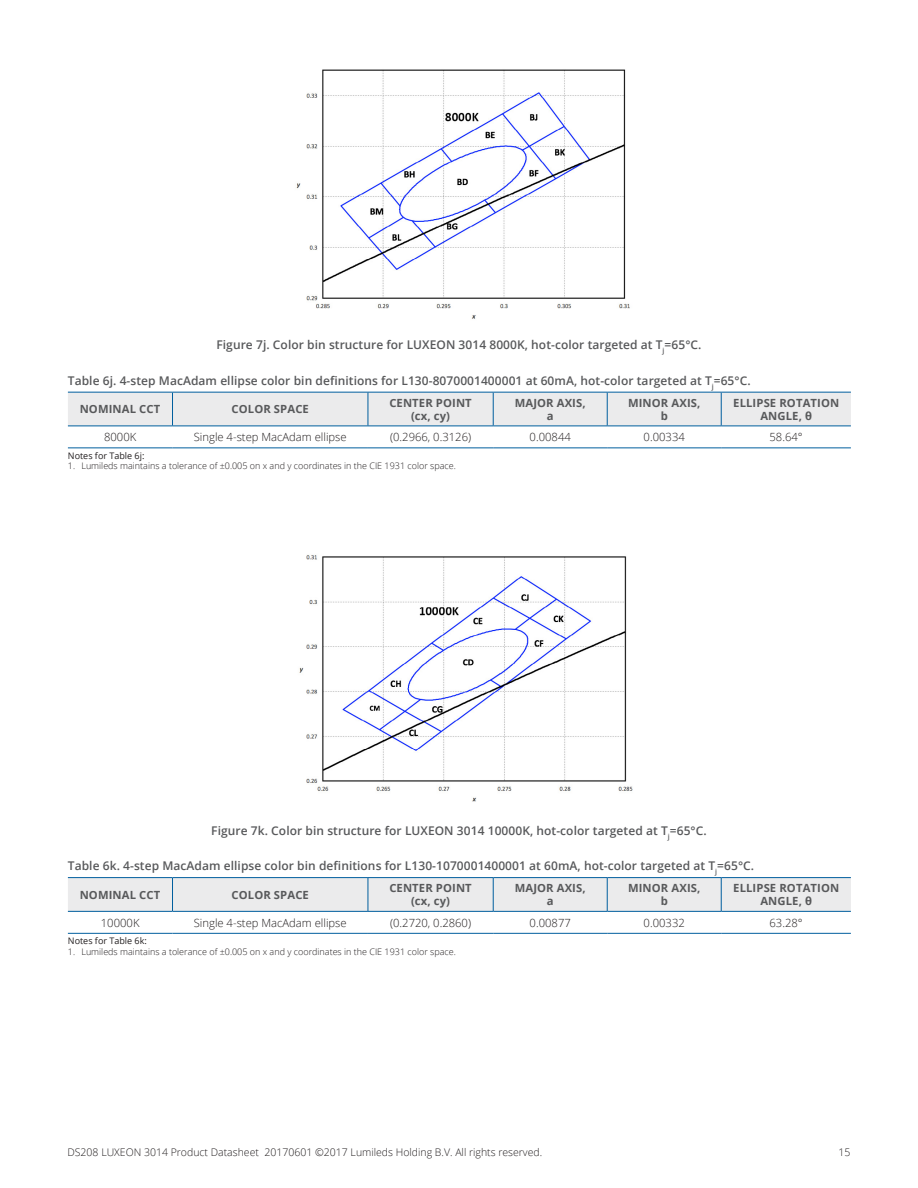
<style>
.page{position:relative;width:918px;height:1188px;background:#fff}
.page>*{position:absolute;margin:0;border:0;box-sizing:border-box;transform-origin:0 0}
.t1{font:600 12px "Open Sans";letter-spacing:.005em;color:#58595b}
.t2{font:700 11.25px/12.8px "Open Sans";letter-spacing:.01em;color:#58595b;text-align:center}
.t3{font:300 11.25px "Open Sans";color:#231f20}
.t4{font:300 10.5px "Open Sans";color:#231f20}
.t5{font:300 9px "Open Sans";color:#231f20}
.t6{font:9px "Open Sans";color:#231f20}
</style>
<div class="page">
<div style="left:68px;top:393px;width:783px;height:33px;background:#ebebec"></div>
<hr style="left:68px;top:392px;width:105px;height:1px;background:#005e9e">
<hr style="left:173px;top:392px;width:195px;height:1px;background:#005e9e">
<hr style="left:172px;top:393px;width:1px;height:33px;background:#005e9e">
<hr style="left:368px;top:392px;width:125px;height:1px;background:#005e9e">
<hr style="left:368px;top:393px;width:1px;height:33px;background:#005e9e">
<hr style="left:493px;top:392px;width:114px;height:1px;background:#005e9e">
<hr style="left:493px;top:393px;width:1px;height:33px;background:#005e9e">
<hr style="left:607px;top:392px;width:114px;height:1px;background:#005e9e">
<hr style="left:607px;top:393px;width:1px;height:33px;background:#005e9e">
<hr style="left:721px;top:392px;width:130px;height:1px;background:#005e9e">
<hr style="left:721px;top:393px;width:1px;height:33px;background:#005e9e">
<hr style="left:68px;top:426px;width:105px;height:1px;background:#005e9e">
<hr style="left:173px;top:426px;width:195px;height:1px;background:#005e9e">
<hr style="left:368px;top:426px;width:125px;height:1px;background:#005e9e">
<hr style="left:493px;top:426px;width:114px;height:1px;background:#005e9e">
<hr style="left:607px;top:426px;width:114px;height:1px;background:#005e9e">
<hr style="left:721px;top:426px;width:130px;height:1px;background:#005e9e">
<hr style="left:68px;top:447px;width:105px;height:1px;background:#005e9e">
<hr style="left:173px;top:447px;width:195px;height:1px;background:#005e9e">
<hr style="left:368px;top:447px;width:125px;height:1px;background:#005e9e">
<hr style="left:493px;top:447px;width:114px;height:1px;background:#005e9e">
<hr style="left:607px;top:447px;width:114px;height:1px;background:#005e9e">
<hr style="left:721px;top:447px;width:130px;height:1px;background:#005e9e">
<div style="left:68px;top:878px;width:783px;height:33px;background:#ebebec"></div>
<hr style="left:68px;top:877px;width:105px;height:1px;background:#005e9e">
<hr style="left:173px;top:877px;width:195px;height:1px;background:#005e9e">
<hr style="left:172px;top:878px;width:1px;height:33px;background:#005e9e">
<hr style="left:368px;top:877px;width:125px;height:1px;background:#005e9e">
<hr style="left:368px;top:878px;width:1px;height:33px;background:#005e9e">
<hr style="left:493px;top:877px;width:114px;height:1px;background:#005e9e">
<hr style="left:493px;top:878px;width:1px;height:33px;background:#005e9e">
<hr style="left:607px;top:877px;width:114px;height:1px;background:#005e9e">
<hr style="left:607px;top:878px;width:1px;height:33px;background:#005e9e">
<hr style="left:721px;top:877px;width:130px;height:1px;background:#005e9e">
<hr style="left:721px;top:878px;width:1px;height:33px;background:#005e9e">
<hr style="left:68px;top:911px;width:105px;height:1px;background:#005e9e">
<hr style="left:173px;top:911px;width:195px;height:1px;background:#005e9e">
<hr style="left:368px;top:911px;width:125px;height:1px;background:#005e9e">
<hr style="left:493px;top:911px;width:114px;height:1px;background:#005e9e">
<hr style="left:607px;top:911px;width:114px;height:1px;background:#005e9e">
<hr style="left:721px;top:911px;width:130px;height:1px;background:#005e9e">
<hr style="left:68px;top:933px;width:105px;height:1px;background:#005e9e">
<hr style="left:173px;top:933px;width:195px;height:1px;background:#005e9e">
<hr style="left:368px;top:933px;width:125px;height:1px;background:#005e9e">
<hr style="left:493px;top:933px;width:114px;height:1px;background:#005e9e">
<hr style="left:607px;top:933px;width:114px;height:1px;background:#005e9e">
<hr style="left:721px;top:933px;width:130px;height:1px;background:#005e9e">
<img style="left:296px;top:69px;width:334px;height:250px">
<img style="left:299px;top:555px;width:334px;height:247px">
<p class="t1" style="left:216px;top:337px;width:485px">Figure 7j. Color bin structure for LUXEON 3014 8000K, hot-color targeted at T<sub>j</sub>=65°C.</p>
<p class="t1" style="left:68px;top:372px;width:683px">Table 6j. 4-step MacAdam ellipse color bin definitions for L130-8070001400001 at 60mA, hot-color targeted at T<sub>j</sub>=65°C.</p>
<p class="t2" style="left:80px;top:403px;width:68px">NOMI NAL CCT</p>
<p class="t2" style="left:232px;top:403px;width:77px">COLOR SPACE</p>
<p class="t2" style="left:389px;top:396px;width:84px">CENTER POI NT (CX, CY)</p>
<p class="t2" style="left:515px;top:396px;width:72px">MAJOR AXIS,<br>A</p>
<p class="t2" style="left:628px;top:396px;width:74px">MI NOR AXIS,<br>B</p>
<p class="t2" style="left:733px;top:396px;width:107px">ELLIPSE ROTATION<br>ANGLE, Θ</p>
<p class="t3" style="left:104px;top:430px;width:34px">8000K</p>
<p class="t3" style="left:194px;top:430px;width:154px">Single 4-step MacAdam ellipse</p>
<p class="t3" style="left:390px;top:430px;width:83px">(0.2966, 0.3126)</p>
<p class="t3" style="left:530px;top:430px;width:43px">0.00844</p>
<p class="t3" style="left:644px;top:430px;width:43px">0.00334</p>
<p class="t3" style="left:770px;top:430px;width:35px">58.64°</p>
<p class="t6" style="left:68px;top:449px;width:78px">Notes for Table 6j:</p>
<p class="t5" style="left:68px;top:460px;width:389px">1. Lumileds maintains a tolerance of ±0.005 on x and y coordinates in the CIE 1931 color space.</p>
<p class="t1" style="left:211px;top:822px;width:495px">Figure 7k. Color bin structure for LUXEON 3014 10000K, hot-color targeted at T<sub>j</sub>=65°C.</p>
<p class="t1" style="left:68px;top:858px;width:686px">Table 6k. 4-step MacAdam ellipse color bin definitions for L130-1070001400001 at 60mA, hot-color targeted at T<sub>j</sub>=65°C.</p>
<p class="t2" style="left:80px;top:888px;width:68px">NOMI NAL CCT</p>
<p class="t2" style="left:232px;top:888px;width:77px">COLOR SPACE</p>
<p class="t2" style="left:389px;top:882px;width:84px">CENTER POI NT (CX, CY)</p>
<p class="t2" style="left:515px;top:882px;width:72px">MAJOR AXIS,<br>A</p>
<p class="t2" style="left:628px;top:882px;width:74px">MI NOR AXIS,<br>B</p>
<p class="t2" style="left:733px;top:882px;width:107px">ELLIPSE ROTATION<br>ANGLE, Θ</p>
<p class="t3" style="left:101px;top:915px;width:40px">10000K</p>
<p class="t3" style="left:194px;top:915px;width:154px">Single 4-step MacAdam ellipse</p>
<p class="t3" style="left:390px;top:915px;width:83px">(0.2720, 0.2860)</p>
<p class="t3" style="left:530px;top:915px;width:43px">0.00877</p>
<p class="t3" style="left:644px;top:915px;width:43px">0.00332</p>
<p class="t3" style="left:769px;top:915px;width:35px">63.28°</p>
<p class="t6" style="left:68px;top:935px;width:81px">Notes for Table 6k:</p>
<p class="t5" style="left:68px;top:945px;width:389px">1. Lumileds maintains a tolerance of ±0.005 on x and y coordinates in the CIE 1931 color space.</p>
<p class="t4" style="left:68px;top:1145px;width:476px">DS208 LUXEON 3014 Product Datasheet 20170601 ©2017 Lumileds Holding B.V. All rights reserved.</p>
<p class="t4" style="left:839px;top:1145px;width:13px">15</p>
</div>
